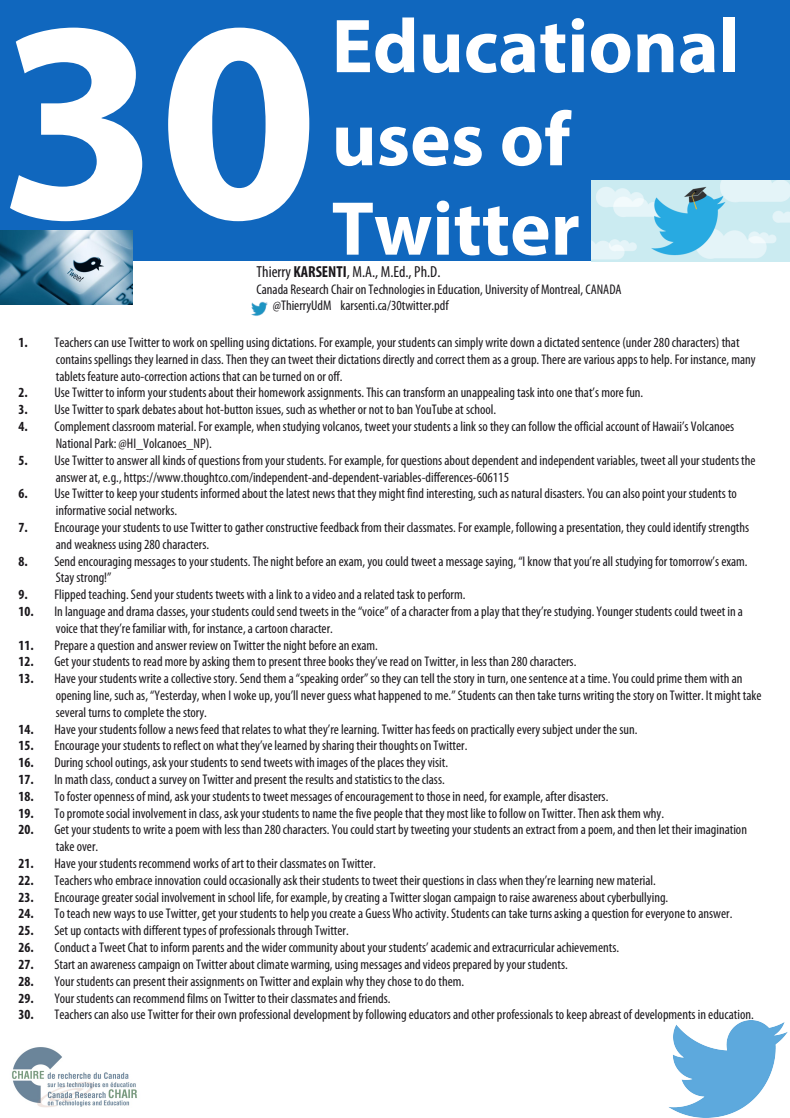
<style>
.page{position:relative;width:790px;height:1118px;background:#fff}
.page>*{position:absolute;margin:0;border:0;box-sizing:border-box;transform-origin:0 0}
.t1{font:700 288px "Myriad Pro";color:#fff}
.t2{font:700 77px/91.2px "Myriad Pro";color:#fff}
.t3{font:condensed 16px "Myriad Pro";color:#1a171b}
.t4{font:condensed 14px/16.8px "Myriad Pro";color:#1a171b}
.s1{font-weight:700}
</style>
<div class="page">
<div style="left:0;top:0;width:790px;height:260px;background:#1067be"></div>
<img style="left:12px;top:1047px;width:125px;height:61px">
<img style="left:0;top:230px;width:133px;height:75px">
<img style="left:668px;top:1021px;width:119px;height:96px">
<img style="left:251px;top:301px;width:17px;height:15px">
<img style="left:592px;top:180px;width:198px;height:81px">
<h2 class="t2" style="left:332px;top:-2px;width:410px">Educational uses of<br>Twitter</h2>
<p class="t3" style="left:256px;top:262px;width:185px">Thierry <span class="s1">KARSENTI</span>, M.A., M.Ed., Ph.D.</p>
<p class="t4" style="left:273px;top:280px;width:350px;text-indent:-16px">Canada Research Chair on Technologies in Education, University of Montreal, CANADA @ThierryUdM karsenti.ca/30twitter.pdf</p>
<h1 class="t1" style="left:-1px;top:-67px;width:321px">30</h1>
<p class="t4" style="left:56px;top:334px;width:701px;text-indent:-37px"><span class="s1">1.</span> Teachers can use Twitter to work on spelling using dictations. For example, your students can simply write down a dictated sentence (under 280 characters) that contains spellings they learned in class. Then they can tweet their dictations directly and correct them as a group. There are various apps to help. For instance, many tablets feature auto-correction actions that can be turned on or off.</p>
<p class="t4" style="left:18px;top:384px;width:626px"><span class="s1">2.</span> Use Twitter to inform your students about their homework assignments. This can transform an unappealing task into one that’s more fun.</p>
<p class="t4" style="left:18px;top:401px;width:479px"><span class="s1">3.</span> Use Twitter to spark debates about hot-button issues, such as whether or not to ban YouTube at school.</p>
<p class="t4" style="left:56px;top:418px;width:680px;text-indent:-37px"><span class="s1">4.</span> Complement classroom material. For example, when studying volcanos, tweet your students a link so they can follow the official account of Hawaii’s Volcanoes<br>National Park: @HI_Volcanoes_NP).</p>
<p class="t4" style="left:56px;top:451px;width:701px;text-indent:-37px"><span class="s1">5.</span> Use Twitter to answer all kinds of questions from your students. For example, for questions about dependent and independent variables, tweet all your students the answer at, e.g., https://www.thoughtco.com/independent-and-dependent-variables-differences-606115</p>
<p class="t4" style="left:56px;top:485px;width:682px;text-indent:-37px"><span class="s1">6.</span> Use Twitter to keep your students informed about the latest news that they might find interesting, such as natural disasters. You can also point your students to informative social networks.</p>
<p class="t4" style="left:56px;top:519px;width:695px;text-indent:-37px"><span class="s1">7.</span> Encourage your students to use Twitter to gather constructive feedback from their classmates. For example, following a presentation, they could identify strengths and weakness using 280 characters.</p>
<p class="t4" style="left:56px;top:552px;width:693px;text-indent:-37px"><span class="s1">8.</span> Send encouraging messages to your students. The night before an exam, you could tweet a message saying, “I know that you’re all studying for tomorrow’s exam.<br>Stay strong!”</p>
<p class="t4" style="left:18px;top:586px;width:448px"><span class="s1">9.</span> Flipped teaching. Send your students tweets with a link to a video and a related task to perform.</p>
<p class="t4" style="left:56px;top:603px;width:688px;text-indent:-37px"><span class="s1">10.</span> In language and drama classes, your students could send tweets in the “voice” of a character from a play that they’re studying. Younger students could tweet in a voice that they’re familiar with, for instance, a cartoon character.</p>
<p class="t4" style="left:18px;top:636px;width:361px"><span class="s1">11.</span> Prepare a question and answer review on Twitter the night before an exam.</p>
<p class="t4" style="left:18px;top:653px;width:559px"><span class="s1">12.</span> Get your students to read more by asking them to present three books they’ve read on Twitter, in less than 280 characters.</p>
<p class="t4" style="left:56px;top:670px;width:707px;text-indent:-37px"><span class="s1">13.</span> Have your students write a collective story. Send them a “speaking order” so they can tell the story in turn, one sentence at a time. You could prime them with an opening line, such as, “Yesterday, when I woke up, you’ll never guess what happened to me.” Students can then take turns writing the story on Twitter. It might take several turns to complete the story.</p>
<p class="t4" style="left:18px;top:720px;width:620px"><span class="s1">14.</span> Have your students follow a news feed that relates to what they’re learning. Twitter has feeds on practically every subject under the sun.</p>
<p class="t4" style="left:18px;top:737px;width:450px"><span class="s1">15.</span> Encourage your students to reflect on what they’ve learned by sharing their thoughts on Twitter.</p>
<p class="t4" style="left:18px;top:754px;width:431px"><span class="s1">16.</span> During school outings, ask your students to send tweets with images of the places they visit.</p>
<p class="t4" style="left:18px;top:771px;width:428px"><span class="s1">17.</span> In math class, conduct a survey on Twitter and present the results and statistics to the class.</p>
<p class="t4" style="left:18px;top:787px;width:591px"><span class="s1">18.</span> To foster openness of mind, ask your students to tweet messages of encouragement to those in need, for example, after disasters.</p>
<p class="t4" style="left:18px;top:804px;width:647px"><span class="s1">19.</span> To promote social involvement in class, ask your students to name the five people that they most like to follow on Twitter. Then ask them why.</p>
<p class="t4" style="left:56px;top:821px;width:692px;text-indent:-37px"><span class="s1">20.</span> Get your students to write a poem with less than 280 characters. You could start by tweeting your students an extract from a poem, and then let their imagination take over.</p>
<p class="t4" style="left:18px;top:855px;width:359px"><span class="s1">21.</span> Have your students recommend works of art to their classmates on Twitter.</p>
<p class="t4" style="left:18px;top:871px;width:639px"><span class="s1">22.</span> Teachers who embrace innovation could occasionally ask their students to tweet their questions in class when they’re learning new material.</p>
<p class="t4" style="left:18px;top:888px;width:651px"><span class="s1">23.</span> Encourage greater social involvement in school life, for example, by creating a Twitter slogan campaign to raise awareness about cyberbullying.</p>
<p class="t4" style="left:18px;top:905px;width:715px"><span class="s1">24.</span> To teach new ways to use Twitter, get your students to help you create a Guess Who activity. Students can take turns asking a question for everyone to answer.</p>
<p class="t4" style="left:18px;top:922px;width:332px"><span class="s1">25.</span> Set up contacts with different types of professionals through Twitter.</p>
<p class="t4" style="left:18px;top:939px;width:602px"><span class="s1">26.</span> Conduct a Tweet Chat to inform parents and the wider community about your students’ academic and extracurricular achievements.</p>
<p class="t4" style="left:18px;top:955px;width:551px"><span class="s1">27.</span> Start an awareness campaign on Twitter about climate warming, using messages and videos prepared by your students.</p>
<p class="t4" style="left:18px;top:972px;width:447px"><span class="s1">28.</span> Your students can present their assignments on Twitter and explain why they chose to do them.</p>
<p class="t4" style="left:18px;top:989px;width:373px"><span class="s1">29.</span> Your students can recommend films on Twitter to their classmates and friends.</p>
<p class="t4" style="left:18px;top:1006px;width:737px"><span class="s1">30.</span> Teachers can also use Twitter for their own professional development by following educators and other professionals to keep abreast of developments in education.</p>
</div>
